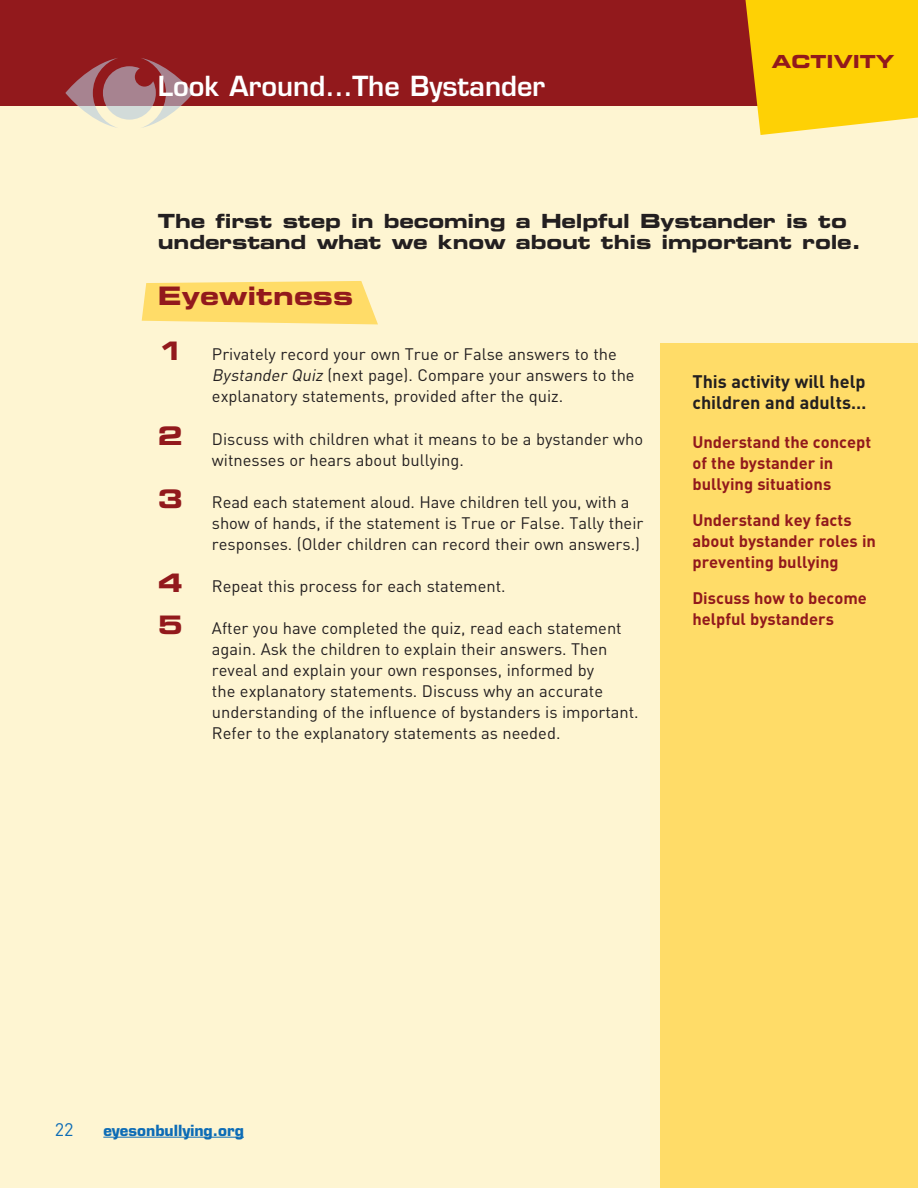
<style>
.page{position:relative;width:918px;height:1188px;background:#fef5d2}
.page>*{position:absolute;margin:0;border:0;box-sizing:border-box;transform-origin:0 0}
.MainPage_chapter_hea{font:600 27px "Eurostile LT Std";color:#fff}
.Activity_title{font:25.5px "Eurostile LT Std Bold Ex 2";color:#92191c}
.Body_Copy{font:19.5px/21px "Eurostile LT Std Bold Ex 2";letter-spacing:-.01em;color:#231f20}
.Activity_this_will{font:700 18px/21px "DIN";color:#231f20}
.t1{font:18px "Eurostile LT Std Bold Ex 2";color:#92191c}
.t2{font:18px "DIN";color:#0d6cb6}
.Activity_numbers{font:16.5px/21px "DIN";color:#231f20}
.Activity_this_will-2{font:700 16.5px/21px "DIN";color:#92191c}
.t3{font:700 15px "Eurostile LT Std";color:#0d6cb6}
.s1{font-family:"Eurostile LT Std Bold Ex 2";font-size:25.5px;color:#92191c}
.s2{font-style:italic}
</style>
<div class="page">
<div style="left:0;top:0;width:918px;height:106px;background:#92191c"></div>
<svg style="left:746px;top:0;width:172px;height:135px;background:#fbcf15"></svg>
<div style="left:661px;top:344px;width:257px;height:844px;background:#ffdc68"></div>
<hr style="left:103px;top:1137px;width:141px;height:1px;background:#0d6cb6">
<svg style="left:65px;top:58px;width:128px;height:70px"></svg>
<svg style="left:142px;top:281px;width:236px;height:43px;background:#fede72"></svg>
<p class="MainPage_chapter_hea" style="left:158px;top:69px;width:389px">Look Around…The Bystander</p>
<p class="t1" style="left:772px;top:48px;width:124px">ACTIVITY</p>
<p class="Body_Copy" style="left:158px;top:210px;width:705px">The first step in becoming a Helpful Bystander is to understand what we know about this important role.</p>
<p class="Activity_title" style="left:158px;top:278px;width:197px">Eyewitness</p>
<p class="Activity_numbers" style="left:212px;top:343px;width:424px;text-indent:-54px"><span class="s1">1</span> Privately record your own True or False answers to the<br><span class="s2">Bystander Quiz</span>(next page). Compare your answers to the explanatory statements, provided after the quiz.</p>
<p class="Activity_numbers" style="left:212px;top:428px;width:433px;text-indent:-54px"><span class="s1">2</span> Discuss with children what it means to be a bystander who witnesses or hears about bullying.</p>
<p class="Activity_numbers" style="left:212px;top:491px;width:433px;text-indent:-54px"><span class="s1">3</span> Read each statement aloud. Have children tell you, with a show of hands, if the statement is True or False. Tally their responses. (Older children can record their own answers.)</p>
<p class="Activity_numbers" style="left:158px;top:575px;width:349px"><span class="s1">4</span> Repeat this process for each statement.</p>
<p class="Activity_numbers" style="left:212px;top:618px;width:428px;text-indent:-54px"><span class="s1">5</span> After you have completed the quiz, read each statement again. Ask the children to explain their answers. Then reveal and explain your own responses, informed by<br>the explanatory statements. Discuss why an accurate understanding of the influence of bystanders is important.<br>Refer to the explanatory statements as needed.</p>
<p class="Activity_this_will" style="left:692px;top:371px;width:175px">This activity will help children and adults…</p>
<p class="Activity_this_will-2" style="left:692px;top:431px;width:180px">Understand the concept of the bystander in bullying situations</p>
<p class="Activity_this_will-2" style="left:692px;top:509px;width:185px">Understand key facts about bystander roles in preventing bullying</p>
<p class="Activity_this_will-2" style="left:692px;top:587px;width:176px">Discuss how to become helpful bystanders</p>
<p class="t2" style="left:55px;top:1118px;width:20px">22</p>
<p class="t3" style="left:103px;top:1121px;width:142px">eyesonbullying.org</p>
</div>
